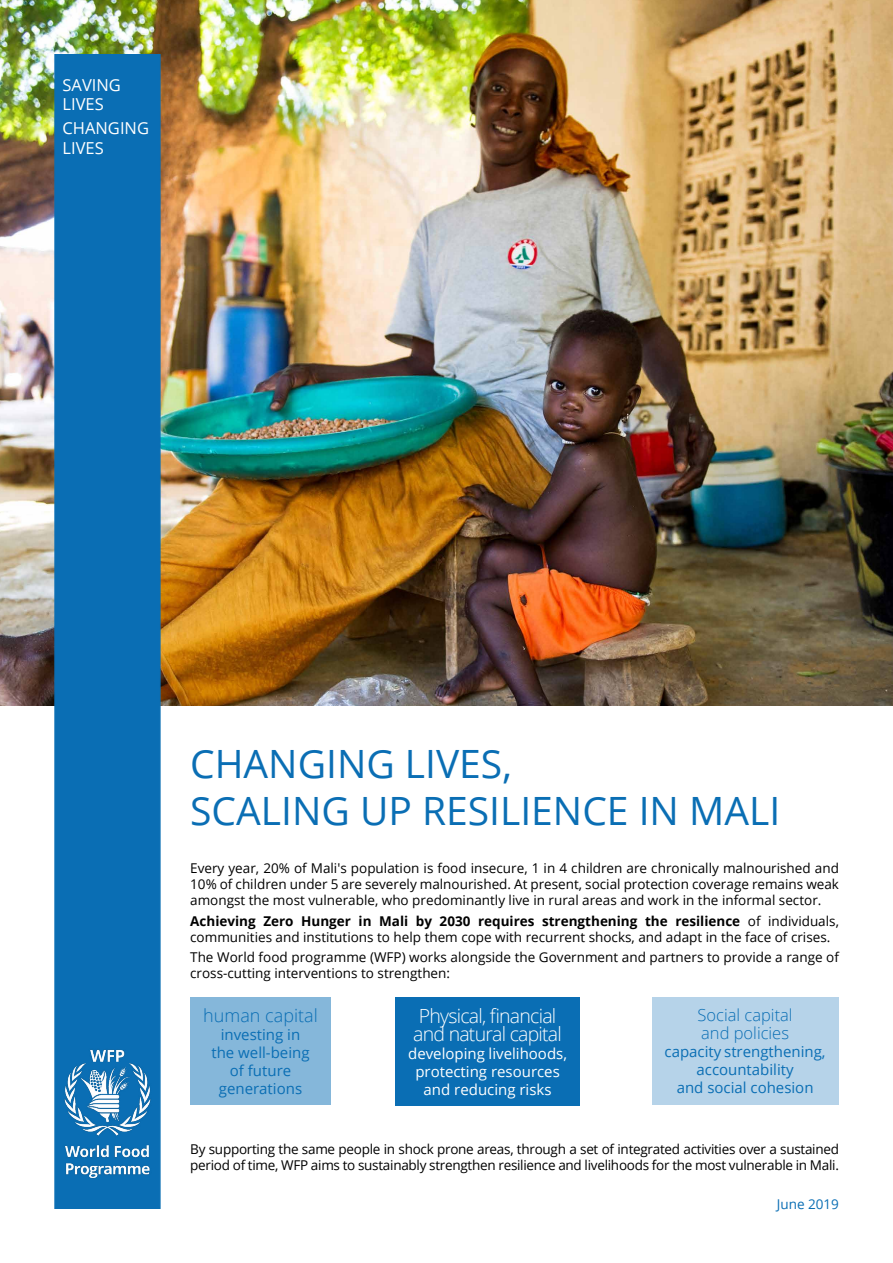
<style>
.page{position:relative;width:893px;height:1263px;background:#fff}
.page>*{position:absolute;margin:0;border:0;box-sizing:border-box;transform-origin:0 0}
.t1{font:39px/46.8px "Open Sans";color:#0a6eb4}
.t2{font:300 19.5px/18px "Open Sans";letter-spacing:-.04em;color:#fff}
.t3{font:300 18px "Open Sans";color:#0a6eb4}
.t4{font:16.5px/19.8px "Open Sans";color:#fff}
.t5{font:300 16.5px/18px "Open Sans";color:#0a6eb4}
.t6{font:15px/18px "Open Sans";color:#0a6eb4;text-align:center}
.t7{font:15px/18px "Open Sans";color:#fff;text-align:center}
.t8{font:13.5px/16.2px "Open Sans";color:#000}
.t9{font:13.5px/16.2px "Open Sans";letter-spacing:-.02em;color:#000}
.t10{font:13.5px "Open Sans";color:#0a6eb4}
.s1{font-weight:700}
</style>
<div class="page">
<img style="left:0;top:0;width:893px;height:706px">
<div style="left:54px;top:54px;width:107px;height:1155px;background:#0a6eb4;border:2px solid #0a6eb4"></div>
<img style="left:54px;top:1038px;width:107px;height:161px">
<div style="left:190px;top:997px;width:141px;height:108px;background:#85b7da"></div>
<div style="left:395px;top:997px;width:185px;height:109px;background:#0a6eb4"></div>
<div style="left:652px;top:997px;width:186px;height:108px;background:#b6d3e9"></div>
<p class="t4" style="left:63px;top:74px;width:60px">SAVING<br>LIVES</p>
<p class="t4" style="left:63px;top:118px;width:88px">CHANGING<br>LIVES</p>
<h1 class="t1" style="left:190px;top:740px;width:591px">CHANGING LIVES,<br>SCALING UP RESILIENCE IN MALI</h1>
<p class="t8" style="left:190px;top:859px;width:650px;text-align:justify">Every year, 20% of Mali's population is food insecure, 1 in 4 children are chronically malnourished and 10% of children under 5 are severely malnourished. At present, social protection coverage remains weak amongst the most vulnerable, who predominantly live in rural areas and work in the informal sector.</p>
<p class="t8" style="left:190px;top:912px;width:650px"><span class="s1">Achieving Zero Hunger in Mali by 2030 requires strengthening the resilience</span> of individuals, communities and institutions to help them cope with recurrent shocks, and adapt in the face of crises.</p>
<p class="t8" style="left:190px;top:949px;width:650px">The World food programme (WFP) works alongside the Government and partners to provide a range of cross-cutting interventions to strengthen:</p>
<h3 class="t3" style="left:203px;top:1003px;width:116px">human capital</h3>
<p class="t6" style="left:211px;top:1025px;width:100px">investing in the well-being of future generations</p>
<h2 class="t2" style="left:413px;top:1006px;width:150px">Physical, financial and natural capital</h2>
<p class="t7" style="left:408px;top:1044px;width:160px">developing livelihoods, protecting resources and reducing risks</p>
<p class="t5" style="left:697px;top:1005px;width:97px">Social capital and policies</p>
<p class="t6" style="left:665px;top:1042px;width:163px">capacity strengthening, accountability<br>and social cohesion</p>
<p class="t9" style="left:190px;top:1140px;width:650px">By supporting the same people in shock prone areas, through a set of integrated activities over a sustained period of time, WFP aims to sustainably strengthen resilience and livelihoods for the most vulnerable in Mali.</p>
<p class="t10" style="left:777px;top:1195px;width:64px">June 2019</p>
</div>
